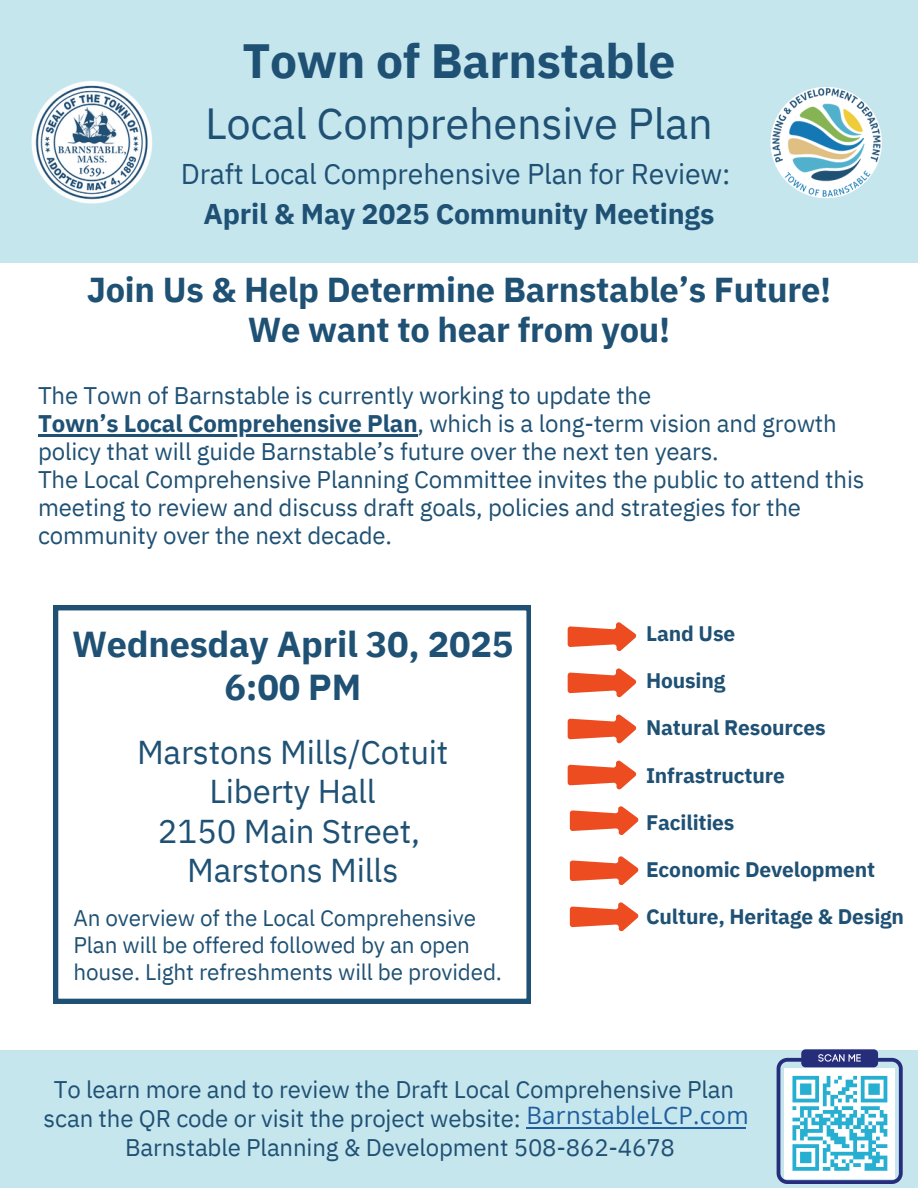
<style>
.page{position:relative;width:918px;height:1188px;background:#fff}
.page>*{position:absolute;margin:0;border:0;box-sizing:border-box;transform-origin:0 0}
.t1{font:700 48px "IBM Plex Sans";letter-spacing:-.005em;color:#1f5174}
.t2{font:43.5px "IBM Plex Sans";letter-spacing:-.005em;color:#1f5174}
.t3{font:700 36px/42.8px "IBM Plex Sans";letter-spacing:-.005em;color:#1f5174;text-align:center}
.t4{font:700 34.5px/40.5px "IBM Plex Sans";letter-spacing:-.005em;color:#1f5174;text-align:center}
.t5{font:33px/39.3px "IBM Plex Sans";letter-spacing:-.005em;color:#1f5174;text-align:center}
.t6{font:28.5px/39.3px "IBM Plex Sans";letter-spacing:-.005em;color:#1f5174;text-align:center}
.t7{font:24px/28.2px "IBM Plex Sans";letter-spacing:-.005em;color:#1f5174}
.t8{font:24px "Open Sans";letter-spacing:.01em;color:#1f5e9e}
.t9{font:22.5px/27px "IBM Plex Sans";letter-spacing:-.005em;color:#1f5174}
.t10{font:700 21px "IBM Plex Sans";letter-spacing:-.005em;color:#1f5174}
.s1{font-weight:700}
</style>
<div class="page">
<div style="left:0;top:1050px;width:918px;height:138px;background:#c6e6ee"></div>
<div style="left:0;top:0;width:918px;height:263px;background:#c6e6ee"></div>
<hr style="left:526px;top:1128px;width:220px;height:1px;background:#1f5e9e">
<img style="left:770px;top:87px;width:112px;height:112px">
<img style="left:31px;top:81px;width:121px;height:123px">
<svg style="left:54px;top:606px;width:477px;height:397px"></svg>
<svg style="left:568px;top:622px;width:68px;height:29px"></svg>
<hr style="left:38px;top:434px;width:380px;height:2px;background:#1f5174">
<svg style="left:568px;top:668px;width:68px;height:29px"></svg>
<svg style="left:568px;top:715px;width:68px;height:28px"></svg>
<svg style="left:568px;top:761px;width:68px;height:28px"></svg>
<svg style="left:570px;top:806px;width:68px;height:29px"></svg>
<svg style="left:570px;top:856px;width:68px;height:29px"></svg>
<svg style="left:570px;top:902px;width:68px;height:29px"></svg>
<div style="left:801px;top:1049px;width:77px;height:18px;background:#262d7a;border-radius:4px"></div>
<svg style="left:777px;top:1054px;width:126px;height:130px"></svg>
<svg style="left:834px;top:1167px;width:15px;height:4px"></svg>
<svg style="left:865px;top:1167px;width:22px;height:4px"></svg>
<h3 class="t1" style="left:242px;top:28px;width:435px">Town of Barnstable</h3>
<h3 class="t2" style="left:205px;top:95px;width:509px">Local Comprehensive Plan</h3>
<h3 class="t6" style="left:181px;top:154px;width:551px">Draft Local Comprehensive Plan for Review:<br><span class="s1">April &amp; May 2025 Community Meetings</span></h3>
<h1 class="t4" style="left:87px;top:269px;width:746px">Join Us &amp; Help Determine Barnstable’s Future!<br>We want to hear from you!</h1>
<h2 class="t7" style="left:38px;top:381px;width:615px">The Town of Barnstable is currently working to update the</h2>
<h4 class="t7" style="left:38px;top:409px;width:828px"><span class="s1">Town’s Local Comprehensive Plan</span>, which is a long-term vision and growth policy that will guide Barnstable’s future over the next ten years.<br>The Local Comprehensive Planning Committee invites the public to attend this meeting to review and discuss draft goals, policies and strategies for the community over the next decade.</h4>
<p class="t3" style="left:72px;top:622px;width:443px">Wednesday April 30, 2025<br>6:00 PM</p>
<p class="t5" style="left:137px;top:732px;width:313px">Marstons Mills/Cotuit<br>Liberty Hall<br>2150 Main Street,<br>Marstons Mills</p>
<p class="t9" style="left:73px;top:904px;width:430px">An overview of the Local Comprehensive<br>Plan will be offered followed by an open house. Light refreshments will be provided.</p>
<p class="t10" style="left:646px;top:619px;width:91px">Land Use</p>
<p class="t10" style="left:646px;top:667px;width:81px">Housing</p>
<p class="t10" style="left:646px;top:714px;width:181px">Natural Resources</p>
<p class="t10" style="left:646px;top:761px;width:140px">Infrastructure</p>
<p class="t10" style="left:646px;top:808px;width:90px">Facilities</p>
<p class="t10" style="left:646px;top:856px;width:231px">Economic Development</p>
<p class="t10" style="left:646px;top:903px;width:260px">Culture, Heritage &amp; Design</p>
<p class="t7" style="left:54px;top:1075px;width:682px">To learn more and to review the Draft Local Comprehensive Plan</p>
<p class="t7" style="left:44px;top:1104px;width:479px">scan the QR code or visit the project website:</p>
<h1 class="t7" style="left:125px;top:1133px;width:552px">Barnstable Planning &amp; Development 508-862-4678</h1>
<h4 class="t8" style="left:526px;top:1099px;width:224px">BarnstableLCP.com</h4>
</div>
